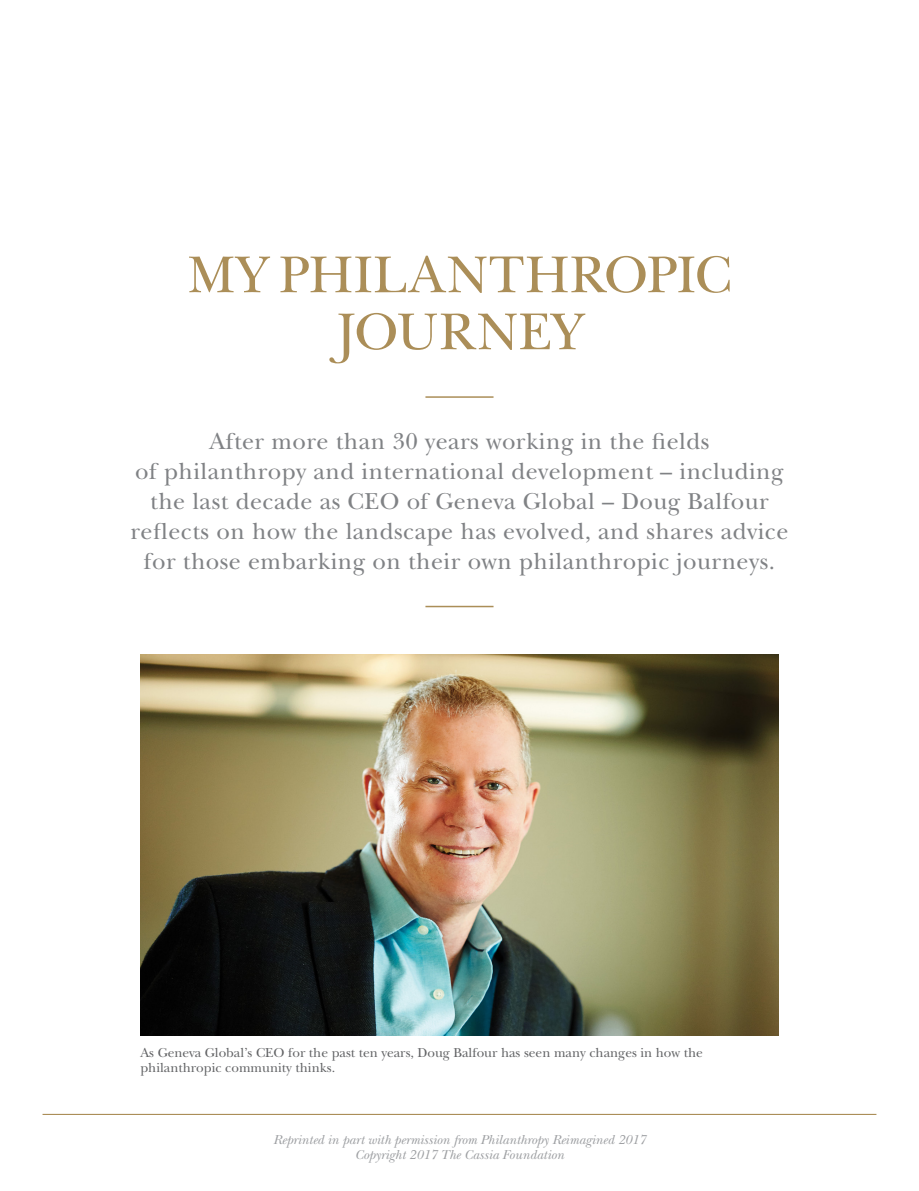
<style>
.page{position:relative;width:919px;height:1191px;background:#fff}
.page>*{position:absolute;margin:0;border:0;box-sizing:border-box;transform-origin:0 0}
.Content_-_Title_Lv_1{font:54px/57px "New Baskerville Std";letter-spacing:.01em;color:#ab8e58;text-align:center}
.Article_Highlight{font:24px/30px "New Baskerville Std";letter-spacing:.02em;color:#808285;text-align:center}
.Caption_-_Text__Left{font:13.5px/15px "New Baskerville Std";color:#636466}
.t1{font:italic 13.5px/15px "New Baskerville Std";color:#9d9fa2;text-align:center}
</style>
<div class="page">
<hr style="left:43px;top:1113px;width:833px;height:2px;background:#ab8e58">
<img style="left:140px;top:654px;width:638px;height:381px">
<hr style="left:425px;top:396px;width:68px;height:2px;background:#ab8e58">
<hr style="left:425px;top:606px;width:68px;height:1px;background:#ab8e58">
<p class="Content_-_Title_Lv_1" style="left:187px;top:246px;width:545px">MY PHILANTHROPIC<br>JOURNEY</p>
<p class="Article_Highlight" style="left:130px;top:426px;width:659px">After more than 30 years working in the fields<br>of philanthropy and international development – including the last decade as CEO of Geneva Global – Doug Balfour reflects on how the landscape has evolved, and shares advice for those embarking on their own philanthropic journeys.</p>
<p class="Caption_-_Text__Left" style="left:140px;top:1045px;width:564px">As Geneva Global’s CEO for the past ten years, Doug Balfour has seen many changes in how the philanthropic community thinks.</p>
<p class="t1" style="left:273px;top:1132px;width:374px">Reprinted in part with permission from Philanthropy Reimagined 2017<br>Copyright 2017 The Cassia Foundation</p>
</div>
